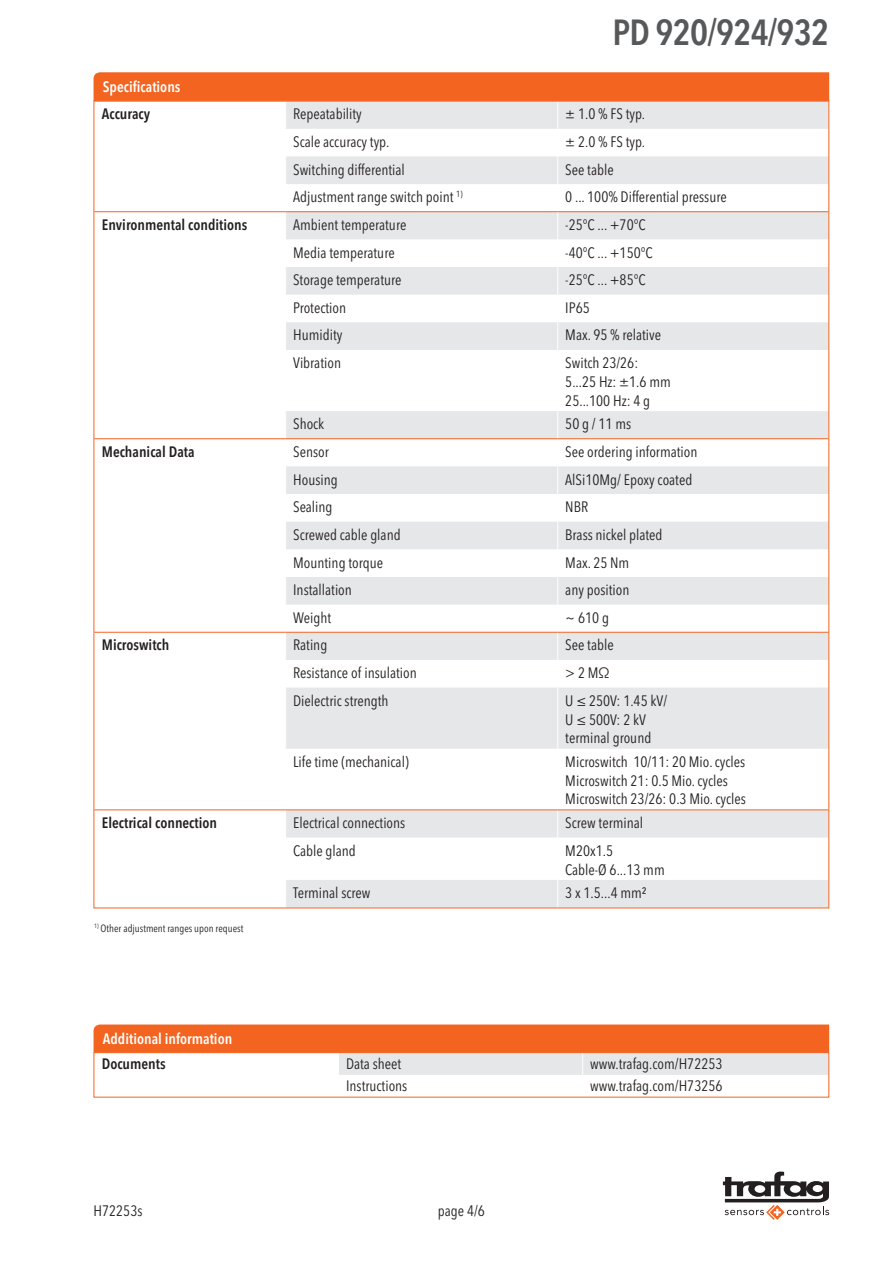
<style>
.page{position:relative;width:893px;height:1263px;background:#fff}
.page>*{position:absolute;margin:0;border:0;box-sizing:border-box;transform-origin:0 0}
.t1{font:600 condensed 36px "Avenir Next LT Pro";letter-spacing:-.02em;color:#57585a}
.t2{font:condensed 15px/18.8px "Avenir Next LT Pro";color:#231f20}
.t3{font:600 condensed 15px "Avenir Next LT Pro";color:#231f20}
.t4{font:600 condensed 15px "Avenir Next LT Pro";color:#fff}
.t5{font:condensed 10.5px "Avenir Next LT Pro";color:#231f20}
</style>
<div class="page">
<svg style="left:723px;top:1171px;width:106px;height:49px"></svg>
<svg style="left:286px;top:411px;width:541px;height:495px;fill:#e9e9eb"></svg>
<svg style="left:94px;top:72px;width:735px;height:278px"></svg>
<svg style="left:557px;top:411px;width:1px;height:276px"></svg>
<hr style="left:557px;top:687px;width:1px;height:62px;background:#fff">
<hr style="left:557px;top:749px;width:1px;height:60px;background:#fff">
<svg style="left:557px;top:810px;width:1px;height:27px"></svg>
<hr style="left:557px;top:837px;width:1px;height:43px;background:#fff">
<svg style="left:557px;top:880px;width:1px;height:26px"></svg>
<hr style="left:94px;top:211px;width:192px;height:1px;background:#f36421">
<hr style="left:286px;top:211px;width:272px;height:1px;background:#f36421">
<hr style="left:558px;top:211px;width:270px;height:1px;background:#f36421">
<hr style="left:94px;top:438px;width:192px;height:1px;background:#f36421">
<hr style="left:286px;top:438px;width:272px;height:1px;background:#f36421">
<hr style="left:558px;top:438px;width:270px;height:1px;background:#f36421">
<hr style="left:94px;top:632px;width:192px;height:1px;background:#f36421">
<hr style="left:286px;top:632px;width:272px;height:1px;background:#f36421">
<hr style="left:558px;top:632px;width:270px;height:1px;background:#f36421">
<hr style="left:94px;top:809px;width:192px;height:1px;background:#f36421">
<hr style="left:286px;top:809px;width:272px;height:1px;background:#f36421">
<hr style="left:558px;top:809px;width:270px;height:1px;background:#f36421">
<svg style="left:94px;top:1024px;width:735px;height:51px;background:#f1a17c"></svg>
<div style="left:94px;top:1052px;width:735px;height:45px;border:1px solid #f36421"></div>
<h1 class="t1" style="left:612px;top:10px;width:218px">PD 920/924/932</h1>
<p class="t4" style="left:103px;top:78px;width:79px">Specifications</p>
<p class="t3" style="left:102px;top:105px;width:50px">Accuracy</p>
<p class="t2" style="left:293px;top:105px;width:70px">Repeatability</p>
<p class="t2" style="left:565px;top:105px;width:81px">± 1.0 % FS typ.</p>
<p class="t2" style="left:293px;top:132px;width:98px">Scale accuracy typ.</p>
<p class="t2" style="left:565px;top:132px;width:81px">± 2.0 % FS typ.</p>
<p class="t2" style="left:293px;top:160px;width:113px">Switching differential</p>
<p class="t2" style="left:565px;top:160px;width:50px">See table</p>
<p class="t2" style="left:293px;top:188px;width:171px">Adjustment range switch point <sup>1)</sup></p>
<p class="t2" style="left:565px;top:188px;width:163px">0 ... 100% Differential pressure</p>
<p class="t3" style="left:102px;top:215px;width:147px">Environmental conditions</p>
<p class="t2" style="left:293px;top:215px;width:115px">Ambient temperature</p>
<p class="t2" style="left:565px;top:215px;width:82px">-25°C ... +70°C</p>
<p class="t2" style="left:293px;top:243px;width:103px">Media temperature</p>
<p class="t2" style="left:565px;top:243px;width:89px">-40°C ... +150°C</p>
<p class="t2" style="left:293px;top:270px;width:110px">Storage temperature</p>
<p class="t2" style="left:565px;top:270px;width:82px">-25°C ... +85°C</p>
<p class="t2" style="left:293px;top:298px;width:54px">Protection</p>
<p class="t2" style="left:565px;top:298px;width:26px">IP65</p>
<p class="t2" style="left:293px;top:326px;width:51px">Humidity</p>
<p class="t2" style="left:565px;top:326px;width:97px">Max. 95 % relative</p>
<p class="t2" style="left:293px;top:353px;width:49px">Vibration</p>
<p class="t2" style="left:565px;top:353px;width:107px">Switch 23/26:<br>5...25 Hz: ±1.6 mm<br>25...100 Hz: 4 g</p>
<p class="t2" style="left:293px;top:415px;width:33px">Shock</p>
<p class="t2" style="left:565px;top:415px;width:67px">50 g / 11 ms</p>
<p class="t3" style="left:102px;top:443px;width:94px">Mechanical Data</p>
<p class="t2" style="left:293px;top:442px;width:37px">Sensor</p>
<p class="t2" style="left:565px;top:442px;width:134px">See ordering information</p>
<p class="t2" style="left:293px;top:470px;width:46px">Housing</p>
<p class="t2" style="left:565px;top:470px;width:129px">AlSi10Mg/ Epoxy coated</p>
<p class="t2" style="left:293px;top:498px;width:41px">Sealing</p>
<p class="t2" style="left:565px;top:498px;width:24px">NBR</p>
<p class="t2" style="left:293px;top:525px;width:109px">Screwed cable gland</p>
<p class="t2" style="left:565px;top:525px;width:99px">Brass nickel plated</p>
<p class="t2" style="left:293px;top:553px;width:92px">Mounting torque</p>
<p class="t2" style="left:565px;top:553px;width:66px">Max. 25 Nm</p>
<p class="t2" style="left:293px;top:580px;width:60px">Installation</p>
<p class="t2" style="left:565px;top:580px;width:66px">any position</p>
<p class="t2" style="left:293px;top:608px;width:40px">Weight</p>
<p class="t2" style="left:565px;top:608px;width:45px">~ 610 g</p>
<p class="t3" style="left:102px;top:636px;width:69px">Microswitch</p>
<p class="t2" style="left:293px;top:636px;width:36px">Rating</p>
<p class="t2" style="left:565px;top:636px;width:50px">See table</p>
<p class="t2" style="left:293px;top:663px;width:125px">Resistance of insulation</p>
<p class="t2" style="left:565px;top:663px;width:46px">&gt; 2 MΩ</p>
<p class="t2" style="left:293px;top:691px;width:97px">Dielectric strength</p>
<p class="t2" style="left:565px;top:691px;width:103px">U ≤ 250V: 1.45 kV/<br>U ≤ 500V: 2 kV terminal ground</p>
<p class="t2" style="left:293px;top:752px;width:117px">Life time (mechanical)</p>
<p class="t2" style="left:565px;top:752px;width:182px">Microswitch 10/11: 20 Mio. cycles<br>Microswitch 21: 0.5 Mio. cycles<br>Microswitch 23/26: 0.3 Mio. cycles</p>
<p class="t3" style="left:102px;top:814px;width:117px">Electrical connection</p>
<p class="t2" style="left:293px;top:813px;width:114px">Electrical connections</p>
<p class="t2" style="left:565px;top:813px;width:79px">Screw terminal</p>
<p class="t2" style="left:293px;top:841px;width:64px">Cable gland</p>
<p class="t2" style="left:565px;top:841px;width:101px">M20x1.5<br>Cable-Ø 6...13 mm</p>
<p class="t2" style="left:293px;top:883px;width:79px">Terminal screw</p>
<p class="t2" style="left:565px;top:883px;width:83px">3 x 1.5...4 mm²</p>
<p class="t5" style="left:94px;top:922px;width:151px"><sup>1)</sup> Other adjustment ranges upon request</p>
<p class="t4" style="left:103px;top:1030px;width:131px">Additional information</p>
<p class="t3" style="left:102px;top:1055px;width:65px">Documents</p>
<p class="t2" style="left:346px;top:1055px;width:57px">Data sheet</p>
<p class="t2" style="left:590px;top:1055px;width:134px">www.trafag.com/H72253</p>
<p class="t2" style="left:346px;top:1076px;width:63px">Instructions</p>
<p class="t2" style="left:590px;top:1076px;width:134px">www.trafag.com/H73256</p>
<p class="t2" style="left:94px;top:1201px;width:50px">H72253s</p>
<p class="t2" style="left:438px;top:1201px;width:49px">page 4/6</p>
</div>
